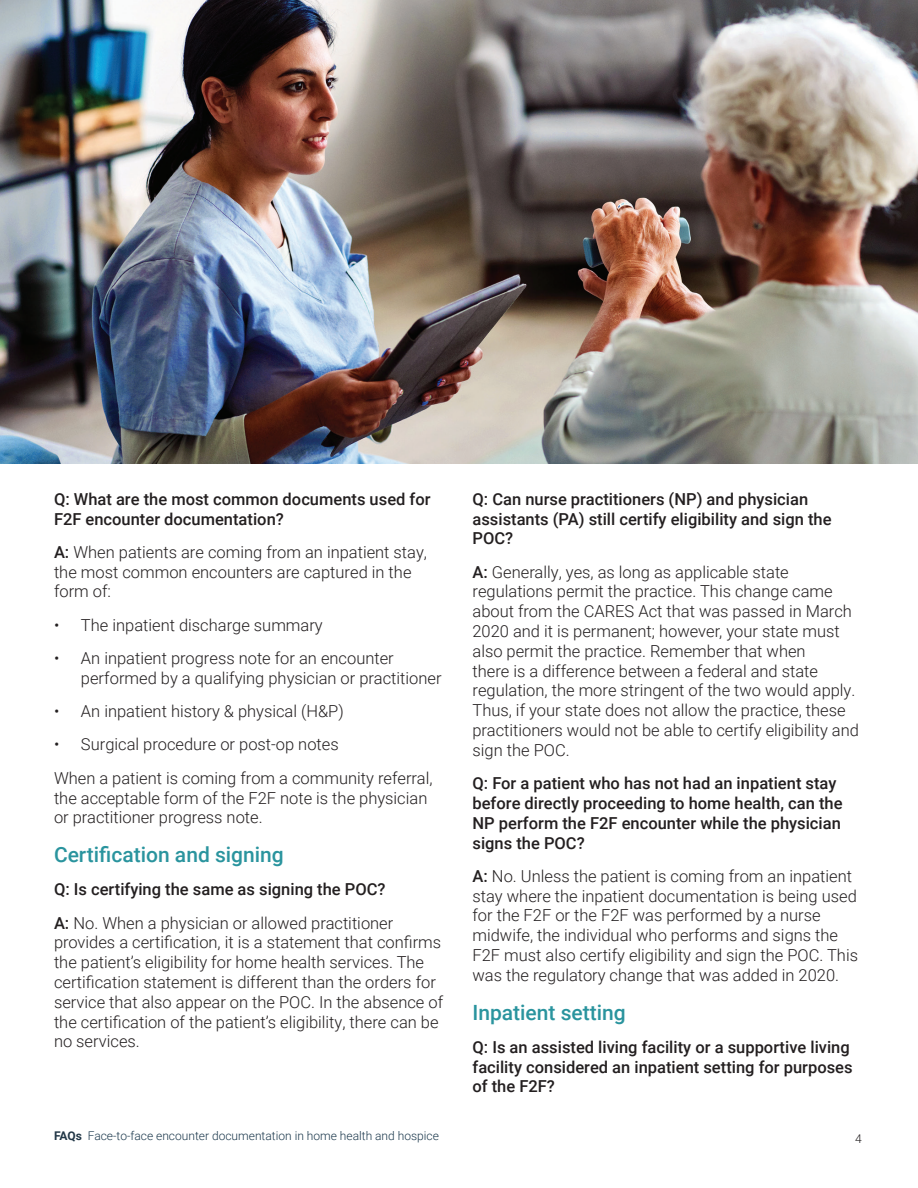
<style>
.page{position:relative;width:918px;height:1188px;background:#fff}
.page>*{position:absolute;margin:0;border:0;box-sizing:border-box;transform-origin:0 0}
.t1{font:500 21px "Roboto";color:#2a949e}
.t2{font:300 16.5px/19.8px "Roboto";color:#231f20}
.t3{font:500 16.5px/19.8px "Roboto";color:#231f20}
.t4{font:300 12px "Roboto";color:#1a374b}
.t5{font:300 12px "Roboto";color:#231f20}
.s1{font-weight:500}
.s2{font-weight:300}
.s3{font-weight:700;color:#213646}
</style>
<div class="page">
<img style="left:0;top:0;width:918px;height:463px">
<p class="t3" style="left:54px;top:488px;width:378px">Q: What are the most common documents used for<br>F2F encounter documentation?</p>
<p class="t2" style="left:54px;top:542px;width:375px"><span class="s1">A:</span> When patients are coming from an inpatient stay, the most common encounters are captured in the form of:</p>
<p class="t2" style="left:54px;top:614px;width:270px">• The inpatient discharge summary</p>
<p class="t2" style="left:81px;top:648px;width:362px;text-indent:-27px">• An inpatient progress note for an encounter performed by a qualifying physician or practitioner</p>
<p class="t2" style="left:54px;top:701px;width:291px">• An inpatient history &amp; physical (H&amp;P)</p>
<p class="t2" style="left:54px;top:727px;width:380px;line-height:33.3px">• Surgical procedure or post-op notes<br>When a patient is coming from a community referral,</p>
<p class="t2" style="left:54px;top:787px;width:375px">the acceptable form of the F2F note is the physician or practitioner progress note.</p>
<p class="t1" style="left:54px;top:840px;width:231px">Certification and signing</p>
<p class="t3" style="left:54px;top:872px;width:341px;line-height:33.3px">Q: Is certifying the same as signing the POC?<br>A: <span class="s2">No. When a physician or allowed practitioner</span></p>
<p class="t2" style="left:54px;top:932px;width:391px">provides a certification, it is a statement that confirms the patient’s eligibility for home health services. The certification statement is different than the orders for service that also appear on the POC. In the absence of the certification of the patient’s eligibility, there can be no services.</p>
<p class="t3" style="left:473px;top:488px;width:361px">Q: Can nurse practitioners (NP) and physician assistants (PA) still certify eligibility and sign the<br>POC?</p>
<p class="t2" style="left:473px;top:561px;width:388px"><span class="s1">A:</span> Generally, yes, as long as applicable state regulations permit the practice. This change came about from the CARES Act that was passed in March 2020 and it is permanent; however, your state must also permit the practice. Remember that when<br>there is a difference between a federal and state regulation, the more stringent of the two would apply.<br>Thus, if your state does not allow the practice, these practitioners would not be able to certify eligibility and sign the POC.</p>
<p class="t3" style="left:473px;top:773px;width:372px">Q: For a patient who has not had an inpatient stay before directly proceeding to home health, can the NP perform the F2F encounter while the physician signs the POC?</p>
<p class="t2" style="left:473px;top:865px;width:387px"><span class="s1">A:</span> No. Unless the patient is coming from an inpatient stay where the inpatient documentation is being used for the F2F or the F2F was performed by a nurse midwife, the individual who performs and signs the F2F must also certify eligibility and sign the POC. This was the regulatory change that was added in 2020.</p>
<p class="t1" style="left:472px;top:997px;width:155px">Inpatient setting</p>
<p class="t3" style="left:472px;top:1037px;width:382px">Q: Is an assisted living facility or a supportive living facility considered an inpatient setting for purposes of the F2F?</p>
<p class="t4" style="left:54px;top:1127px;width:386px"><span class="s3">FAQs</span> Face-to-face encounter documentation in home health and hospice</p>
<p class="t5" style="left:855px;top:1130px;width:8px">4</p>
</div>
